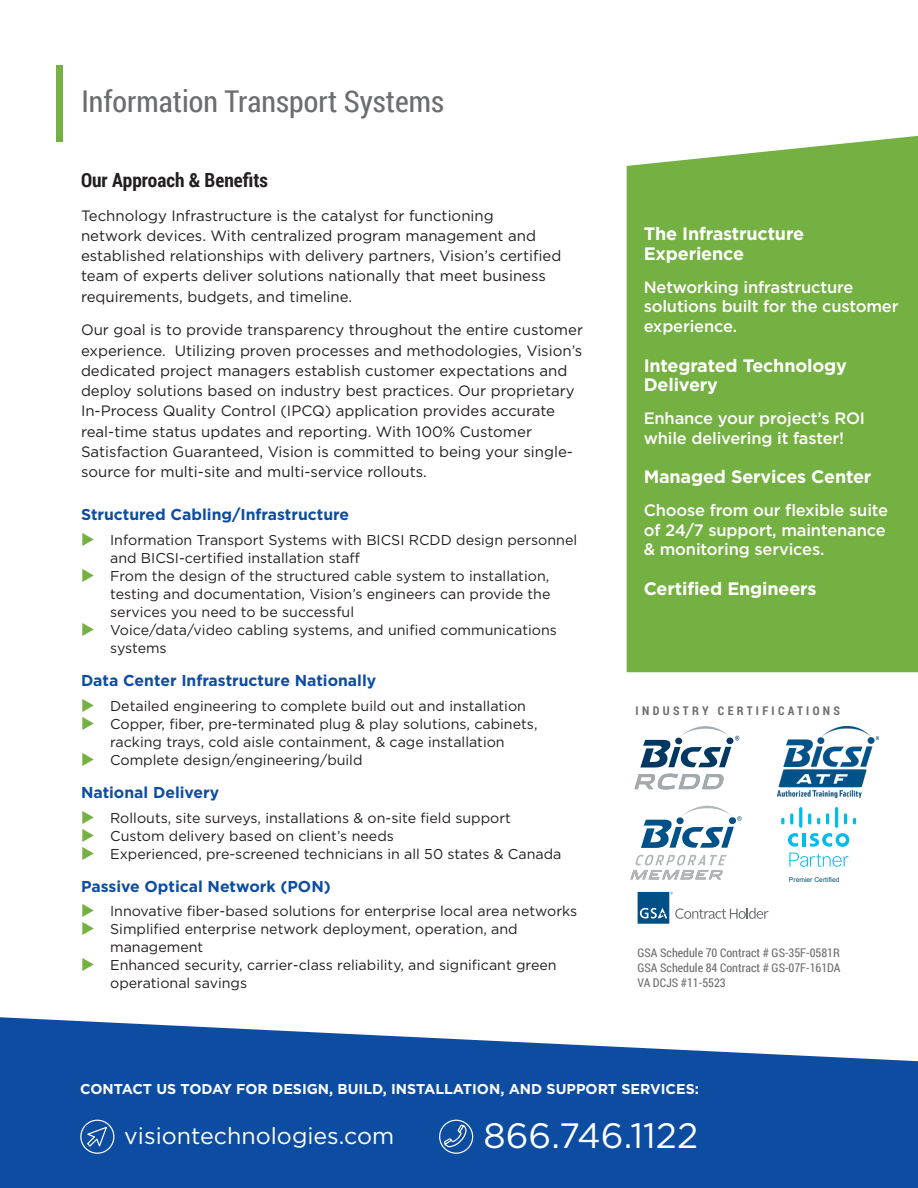
<style>
.page{position:relative;width:918px;height:1188px;background:#fff}
.page>*{position:absolute;margin:0;border:0;box-sizing:border-box;transform-origin:0 0}
.t1{font:35.25px "Gotham";color:#fff}
.Large_Gray_Header{font:30px "Roboto Condensed";color:#6c6d70}
.t2{font:23.25px "Gotham";color:#fff}
.Black_Bold_Header{font:700 19.5px "Roboto Condensed";color:#231f20}
.t3{font:700 18px/19.5px "Gotham";letter-spacing:-.01em;color:#fff}
.t4{font:500 16.5px/19.5px "Gotham";letter-spacing:-.01em;color:#fff}
.Body_Copy_Style{font:700 15.75px "Gotham";color:#0d4da1}
.Body_Copy_Style-2{font:15px/20.2px "Gotham";color:#231f20}
.t5{font:14.25px/18px "Gotham";color:#231f20}
.t6{font:700 14.25px "Gotham";color:#fff}
.Side_Bar_Copy{font:12px/15px "Roboto Condensed";color:#6c6d70;text-align:justify}
.Side_Bar_Header{font:700 12px "Roboto Condensed";letter-spacing:.28em;color:#6c6d70}
.t7{font:6.75px "Arial";color:#005073}
</style>
<div class="page">
<svg style="left:0;top:1017px;width:918px;height:171px;background:#2c64ad"></svg>
<svg style="left:80px;top:1119px;width:35px;height:35px"></svg>
<svg style="left:438px;top:1119px;width:36px;height:35px"></svg>
<div style="left:56px;top:65px;width:6px;height:76px;background:#75b042"></div>
<div style="left:627px;top:136px;width:291px;height:536px;background:#75b042"></div>
<svg style="left:638px;top:892px;width:131px;height:32px"></svg>
<svg style="left:634px;top:774px;width:90px;height:15px"></svg>
<svg style="left:640px;top:726px;width:99px;height:41px"></svg>
<img style="left:778px;top:727px;width:101px;height:70px">
<svg style="left:789px;top:853px;width:59px;height:14px"></svg>
<hr style="left:802px;top:833px;width:4px;height:13px;background:#00bceb">
<svg style="left:788px;top:833px;width:10px;height:14px"></svg>
<svg style="left:781px;top:818px;width:3px;height:6px"></svg>
<svg style="left:790px;top:813px;width:3px;height:12px"></svg>
<hr style="left:799px;top:807px;width:3px;height:21px;background:#00bceb;border-radius:2px">
<svg style="left:808px;top:807px;width:48px;height:40px"></svg>
<svg style="left:630px;top:855px;width:97px;height:24px"></svg>
<svg style="left:641px;top:806px;width:100px;height:42px"></svg>
<p class="Large_Gray_Header" style="left:81px;top:81px;width:364px">Information Transport Systems</p>
<p class="Black_Bold_Header" style="left:81px;top:166px;width:188px">Our Approach &amp; Benefits</p>
<p class="Body_Copy_Style-2" style="left:81px;top:205px;width:482px">Technology Infrastructure is the catalyst for functioning<br>network devices. With centralized program management and established relationships with delivery partners, Vision’s certified team of experts deliver solutions nationally that meet business requirements, budgets, and timeline.</p>
<p class="Body_Copy_Style-2" style="left:81px;top:320px;width:504px">Our goal is to provide transparency throughout the entire customer experience. Utilizing proven processes and methodologies, Vision’s dedicated project managers establish customer expectations and deploy solutions based on industry best practices. Our proprietary In-Process Quality Control (IPCQ) application provides accurate real-time status updates and reporting. With 100% Customer Satisfaction Guaranteed, Vision is committed to being your single&shy;source for multi-site and multi-service rollouts.</p>
<p class="t3" style="left:644px;top:224px;width:162px">The Infrastructure<br>Experience</p>
<p class="t4" style="left:644px;top:277px;width:256px">Networking infrastructure solutions built for the customer experience.</p>
<p class="t3" style="left:644px;top:355px;width:205px">Integrated Technology<br>Delivery</p>
<p class="t4" style="left:644px;top:408px;width:223px">Enhance your project’s ROI while delivering it faster!</p>
<p class="t3" style="left:644px;top:467px;width:229px">Managed Services Center</p>
<p class="t4" style="left:644px;top:500px;width:246px">Choose from our flexible suite of 24/7 support, maintenance &amp; monitoring services.</p>
<p class="t3" style="left:644px;top:579px;width:174px">Certified Engineers</p>
<p class="Body_Copy_Style" style="left:81px;top:506px;width:270px">Structured Cabling/Infrastructure</p>
<p class="t5" style="left:110px;top:531px;width:469px">Information Transport Systems with BICSI RCDD design personnel and BICSI-certified installation staff</p>
<p class="t5" style="left:110px;top:567px;width:442px;text-align:justify">From the design of the structured cable system to installation, testing and documentation, Vision’s engineers can provide the services you need to be successful</p>
<p class="t5" style="left:110px;top:621px;width:448px">Voice/data/video cabling systems, and unified communications systems</p>
<p class="Body_Copy_Style" style="left:81px;top:671px;width:297px">Data Center Infrastructure Nationally</p>
<p class="t5" style="left:110px;top:697px;width:417px">Detailed engineering to complete build out and installation</p>
<p class="t5" style="left:110px;top:715px;width:429px">Copper, fiber, pre-terminated plug &amp; play solutions, cabinets, racking trays, cold aisle containment, &amp; cage installation</p>
<p class="t5" style="left:110px;top:751px;width:254px">Complete design/engineering/build</p>
<p class="Body_Copy_Style" style="left:81px;top:783px;width:140px">National Delivery</p>
<p class="t5" style="left:110px;top:808px;width:402px">Rollouts, site surveys, installations &amp; on-site field support</p>
<p class="t5" style="left:110px;top:826px;width:285px">Custom delivery based on client’s needs</p>
<p class="t5" style="left:110px;top:844px;width:453px">Experienced, pre-screened technicians in all 50 states &amp; Canada</p>
<p class="Body_Copy_Style" style="left:81px;top:877px;width:251px">Passive Optical Network (PON)</p>
<p class="t5" style="left:110px;top:902px;width:469px">Innovative fiber-based solutions for enterprise local area networks</p>
<p class="t5" style="left:110px;top:920px;width:409px">Simplified enterprise network deployment, operation, and management</p>
<p class="t5" style="left:110px;top:956px;width:448px">Enhanced security, carrier-class reliability, and significant green operational savings</p>
<p class="Side_Bar_Copy" style="left:638px;top:945px;width:205px">GSA Schedule 70 Contract # GS-35F-0581R GSA Schedule 84 Contract # GS-07F-161DA VA DCJS #11-5523</p>
<p class="Side_Bar_Header" style="left:636px;top:702px;width:206px">INDUSTRY CERTIFICATIONS</p>
<p class="t7" style="left:789px;top:875px;width:52px">Premier Certified</p>
<p class="t6" style="left:80px;top:1081px;width:620px">CONTACT US TODAY FOR DESIGN, BUILD, INSTALLATION, AND SUPPORT SERVICES:</p>
<p class="t2" style="left:124px;top:1121px;width:271px">visiontechnologies.com</p>
<p class="t1" style="left:484px;top:1113px;width:216px">866.746.1122</p>
</div>
